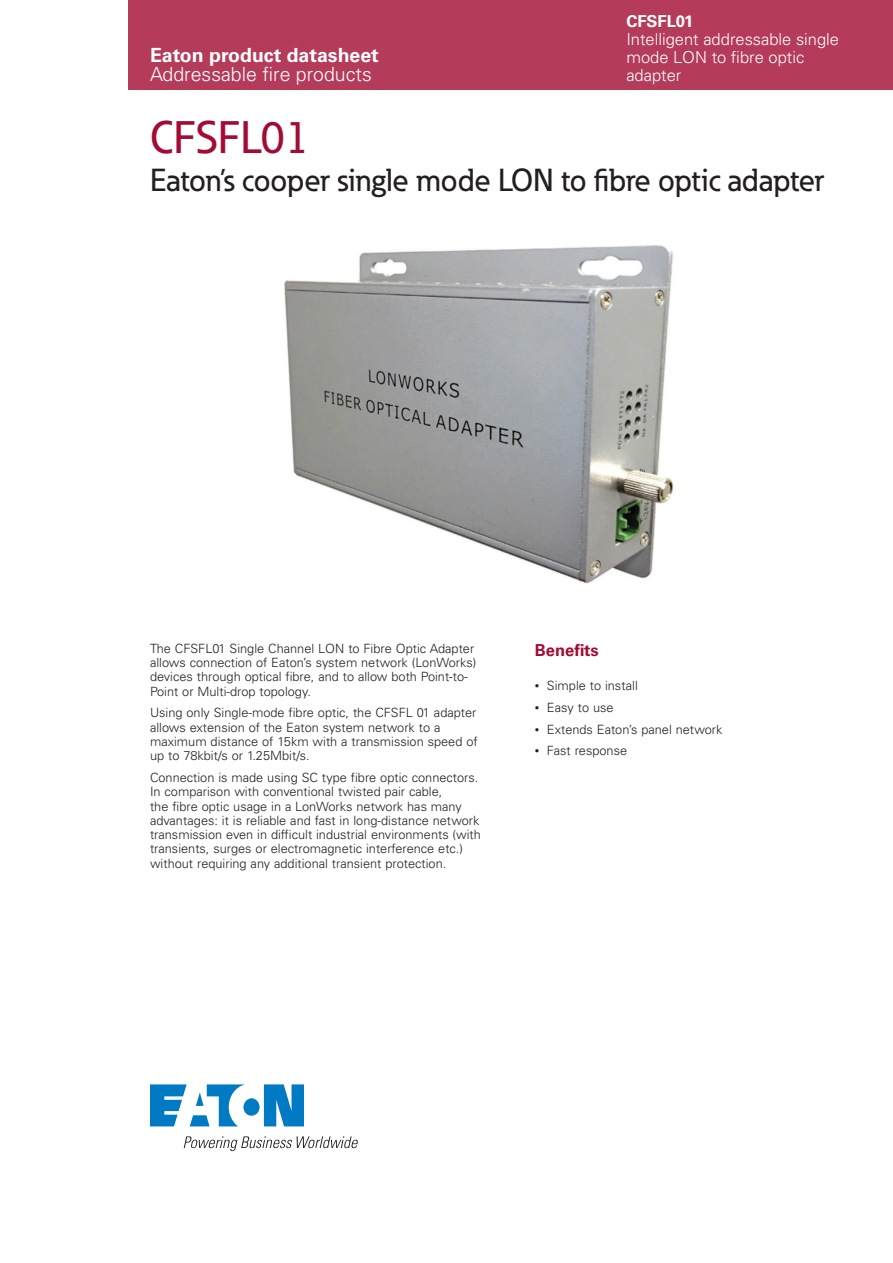
<style>
.page{position:relative;width:893px;height:1263px;background:#fff}
.page>*{position:absolute;margin:0;border:0;box-sizing:border-box;transform-origin:0 0}
.t1{font:500 45px "Eaton";color:#a30b33}
.t2{font:500 31.5px "Eaton";color:#231f20}
.t3{font:300 19.5px "Univers LT Std";color:#fff}
.t4{font:700 19.5px "Univers LT Std";color:#fff}
.t5{font:300 16.5px/18px "Univers LT Std";color:#fff}
.t6{font:700 16.5px "Univers LT Std";color:#a30b33}
.t7{font:700 16.5px "Univers LT Std";color:#fff}
.t8{font:300 12.75px/14.2px "Univers LT Std";color:#231f20}
.s1{font-size:9px}
</style>
<div class="page">
<img style="left:284px;top:245px;width:390px;height:339px">
<div style="left:128px;top:0;width:765px;height:90px;background:#b53b5b"></div>
<svg style="left:150px;top:1084px;width:154px;height:42px"></svg>
<svg style="left:184px;top:1136px;width:174px;height:15px"></svg>
<h3 class="t4" style="left:150px;top:43px;width:230px">Eaton product datasheet</h3>
<h3 class="t3" style="left:150px;top:62px;width:223px">Addressable fire products</h3>
<h1 class="t1" style="left:150px;top:110px;width:161px">CFSFL01</h1>
<p class="t7" style="left:626px;top:12px;width:68px">CFSFL01</p>
<p class="t5" style="left:626px;top:30px;width:214px">Intelligent addressable single mode LON to fibre optic adapter</p>
<h2 class="t2" style="left:150px;top:161px;width:676px">Eaton’s cooper single mode LON to fibre optic adapter</h2>
<p class="t8" style="left:150px;top:641px;width:328px">The CFSFL01 Single Channel LON to Fibre Optic Adapter allows connection of Eaton’s system network (LonWorks) devices through optical fibre, and to allow both Point-to-Point or Multi-drop topology.</p>
<p class="t8" style="left:150px;top:706px;width:329px">Using only Single-mode fibre optic, the CFSFL 01 adapter allows extension of the Eaton system network to a maximum distance of 15km with a transmission speed of up to 78kbit/s or 1.25Mbit/s.</p>
<p class="t8" style="left:150px;top:770px;width:332px">Connection is made using SC type fibre optic connectors.<br>In comparison with conventional twisted pair cable,<br>the fibre optic usage in a LonWorks network has many advantages: it is reliable and fast in long-distance network transmission even in difficult industrial environments (with transients, surges or electromagnetic interference etc.) without requiring any additional transient protection.</p>
<p class="t6" style="left:535px;top:640px;width:65px">Benefits</p>
<p class="t8" style="left:535px;top:678px;width:104px"><span class="s1">•</span> Simple to install</p>
<p class="t8" style="left:535px;top:700px;width:80px"><span class="s1">•</span> Easy to use</p>
<p class="t8" style="left:535px;top:722px;width:189px"><span class="s1">•</span> Extends Eaton’s panel network</p>
<p class="t8" style="left:535px;top:744px;width:94px"><span class="s1">•</span> Fast response</p>
</div>
